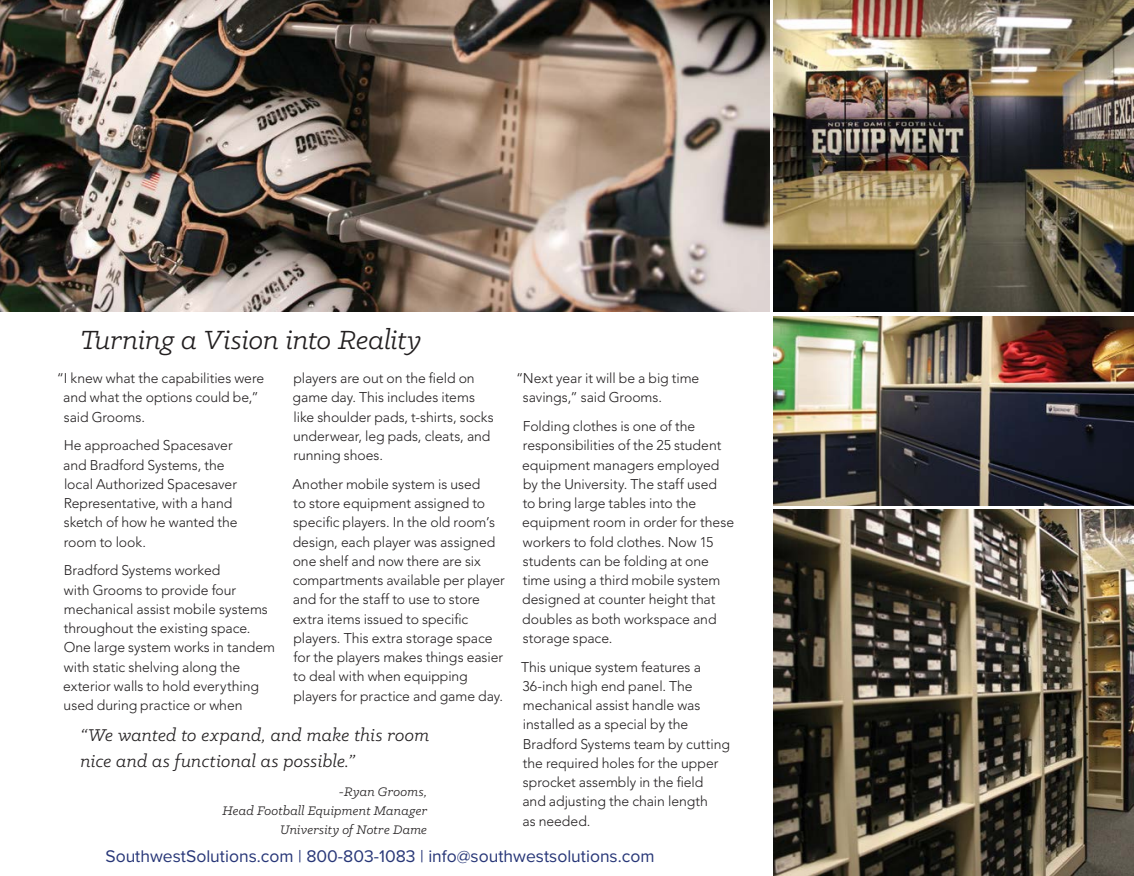
<style>
.page{position:relative;width:1134px;height:876px;background:#fff}
.page>*{position:absolute;margin:0;border:0;box-sizing:border-box;transform-origin:0 0}
.t1{font:italic 29.75px "Klinic Slab";letter-spacing:-.01em;color:#221f20}
.t2{font:italic 19.25px/26.2px "Klinic Slab";letter-spacing:.005em;color:#221f20}
.t3{font:17.5px "Proxima Nova";color:#273677}
.t4{font:300 14px/19.2px "Avenir";letter-spacing:-.005em;color:#221f20}
.t5{font:italic 14px/19.2px "Klinic Slab";letter-spacing:.01em;color:#221f20;text-align:right}
</style>
<div class="page">
<img style="left:774px;top:0;width:360px;height:312px">
<img style="left:0;top:0;width:769px;height:312px">
<img style="left:774px;top:509px;width:360px;height:367px">
<img style="left:774px;top:317px;width:360px;height:189px">
<h1 class="t1" style="left:81px;top:321px;width:342px">Turning a Vision into Reality</h1>
<p class="t4" style="left:63px;top:369px;width:202px;text-indent:-6px">“I knew what the capabilities were and what the options could be,” said Grooms.</p>
<p class="t4" style="left:63px;top:436px;width:176px">He approached Spacesaver and Bradford Systems, the local Authorized Spacesaver<br>Representative, with a hand sketch of how he wanted the room to look.</p>
<p class="t4" style="left:63px;top:561px;width:213px">Bradford Systems worked<br>with Grooms to provide four mechanical assist mobile systems throughout the existing space.<br>One large system works in tandem with static shelving along the exterior walls to hold everything used during practice or when</p>
<p class="t4" style="left:293px;top:369px;width:203px">players are out on the field on game day. This includes items like shoulder pads, t-shirts, socks underwear, leg pads, cleats, and running shoes.</p>
<p class="t4" style="left:293px;top:474px;width:214px">Another mobile system is used<br>to store equipment assigned to specific players. In the old room’s design, each player was assigned one shelf and now there are six compartments available per player and for the staff to use to store extra items issued to specific players. This extra storage space for the players makes things easier to deal with when equipping players for practice and game day.</p>
<p class="t4" style="left:523px;top:369px;width:178px;text-indent:-7px">“Next year it will be a big time savings,” said Grooms.</p>
<p class="t4" style="left:522px;top:416px;width:213px">Folding clothes is one of the responsibilities of the 25 student equipment managers employed by the University. The staff used<br>to bring large tables into the equipment room in order for these workers to fold clothes. Now 15 students can be folding at one time using a third mobile system designed at counter height that doubles as both workspace and storage space.</p>
<p class="t4" style="left:521px;top:657px;width:210px">This unique system features a<br>36-inch high end panel. The mechanical assist handle was installed as a special by the<br>Bradford Systems team by cutting the required holes for the upper sprocket assembly in the field<br>and adjusting the chain length<br>as needed.</p>
<h2 class="t2" style="left:81px;top:721px;width:350px">“We wanted to expand, and make this room nice and as functional as possible.”</h2>
<p class="t5" style="left:222px;top:781px;width:206px">-Ryan Grooms,<br>Head Football Equipment Manager<br>University of Notre Dame</p>
<p class="t3" style="left:105px;top:843px;width:551px">SouthwestSolutions.com | 800-803-1083 | info@southwestsolutions.com</p>
</div>
